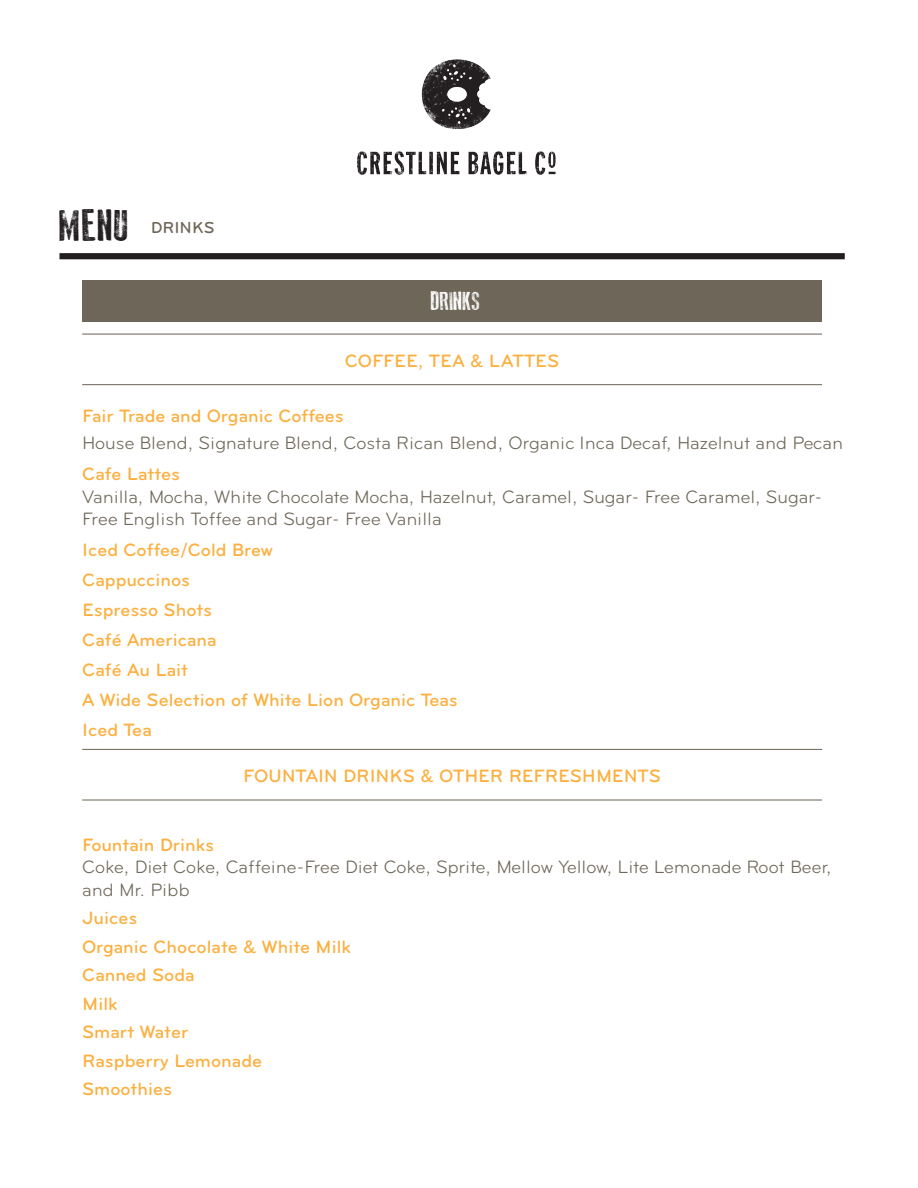
<style>
.page{position:relative;width:918px;height:1188px;background:#fff}
.page>*{position:absolute;margin:0;border:0;box-sizing:border-box;transform-origin:0 0}
.t1{font:44.4px "Old Press";color:#231f20}
.t2{font:25.8px "Old Press";color:#fff}
.t3{font:500 18.6px "Bryant";color:#fbb040}
.t4{font:18.6px/22.4px "Bryant";color:#6e6759}
.t5{font:500 16.5px "Bryant";color:#6e6759}
</style>
<div class="page">
<img style="left:357px;top:59px;width:199px;height:116px">
<div style="left:59px;top:253px;width:786px;height:6px;background:#231f20"></div>
<div style="left:82px;top:280px;width:740px;height:42px;background:#6e6759"></div>
<hr style="left:82px;top:334px;width:740px;height:1px;background:#6e6759">
<hr style="left:82px;top:749px;width:740px;height:1px;background:#6e6759">
<hr style="left:82px;top:384px;width:740px;height:1px;background:#6e6759">
<hr style="left:82px;top:799px;width:740px;height:2px;background:#6e6759">
<p class="t1" style="left:59px;top:201px;width:72px">MENU</p>
<p class="t5" style="left:151px;top:218px;width:66px">DRINKS</p>
<p class="t2" style="left:431px;top:287px;width:51px">DRINKS</p>
<p class="t3" style="left:345px;top:350px;width:216px">COFFEE, TEA &amp; LATTES</p>
<p class="t3" style="left:82px;top:406px;width:263px">Fair Trade and Organic Coffees</p>
<p class="t4" style="left:82px;top:432px;width:763px">House Blend, Signature Blend, Costa Rican Blend, Organic Inca Decaf, Hazelnut and Pecan</p>
<p class="t3" style="left:82px;top:464px;width:99px">Cafe Lattes</p>
<p class="t4" style="left:82px;top:485px;width:742px">Vanilla, Mocha, White Chocolate Mocha, Hazelnut, Caramel, Sugar- Free Caramel, Sugar-<br>Free English Toffee and Sugar- Free Vanilla</p>
<p class="t3" style="left:82px;top:539px;width:192px">Iced Coffee/Cold Brew</p>
<p class="t3" style="left:82px;top:569px;width:109px">Cappuccinos</p>
<p class="t3" style="left:82px;top:599px;width:132px">Espresso Shots</p>
<p class="t3" style="left:82px;top:629px;width:136px">Café Americana</p>
<p class="t3" style="left:82px;top:659px;width:108px">Café Au Lait</p>
<p class="t3" style="left:82px;top:689px;width:377px">A Wide Selection of White Lion Organic Teas</p>
<p class="t3" style="left:82px;top:719px;width:71px">Iced Tea</p>
<p class="t3" style="left:243px;top:765px;width:419px">FOUNTAIN DRINKS &amp; OTHER REFRESHMENTS</p>
<p class="t3" style="left:82px;top:834px;width:134px">Fountain Drinks</p>
<p class="t4" style="left:82px;top:856px;width:751px">Coke, Diet Coke, Caffeine-Free Diet Coke, Sprite, Mellow Yellow, Lite Lemonade Root Beer, and Mr. Pibb</p>
<p class="t3" style="left:82px;top:908px;width:57px">Juices</p>
<p class="t3" style="left:82px;top:936px;width:270px">Organic Chocolate &amp; White Milk</p>
<p class="t3" style="left:82px;top:965px;width:114px">Canned Soda</p>
<p class="t3" style="left:82px;top:993px;width:37px">Milk</p>
<p class="t3" style="left:82px;top:1022px;width:108px">Smart Water</p>
<p class="t3" style="left:82px;top:1050px;width:182px">Raspberry Lemonade</p>
<p class="t3" style="left:82px;top:1079px;width:91px">Smoothies</p>
</div>
